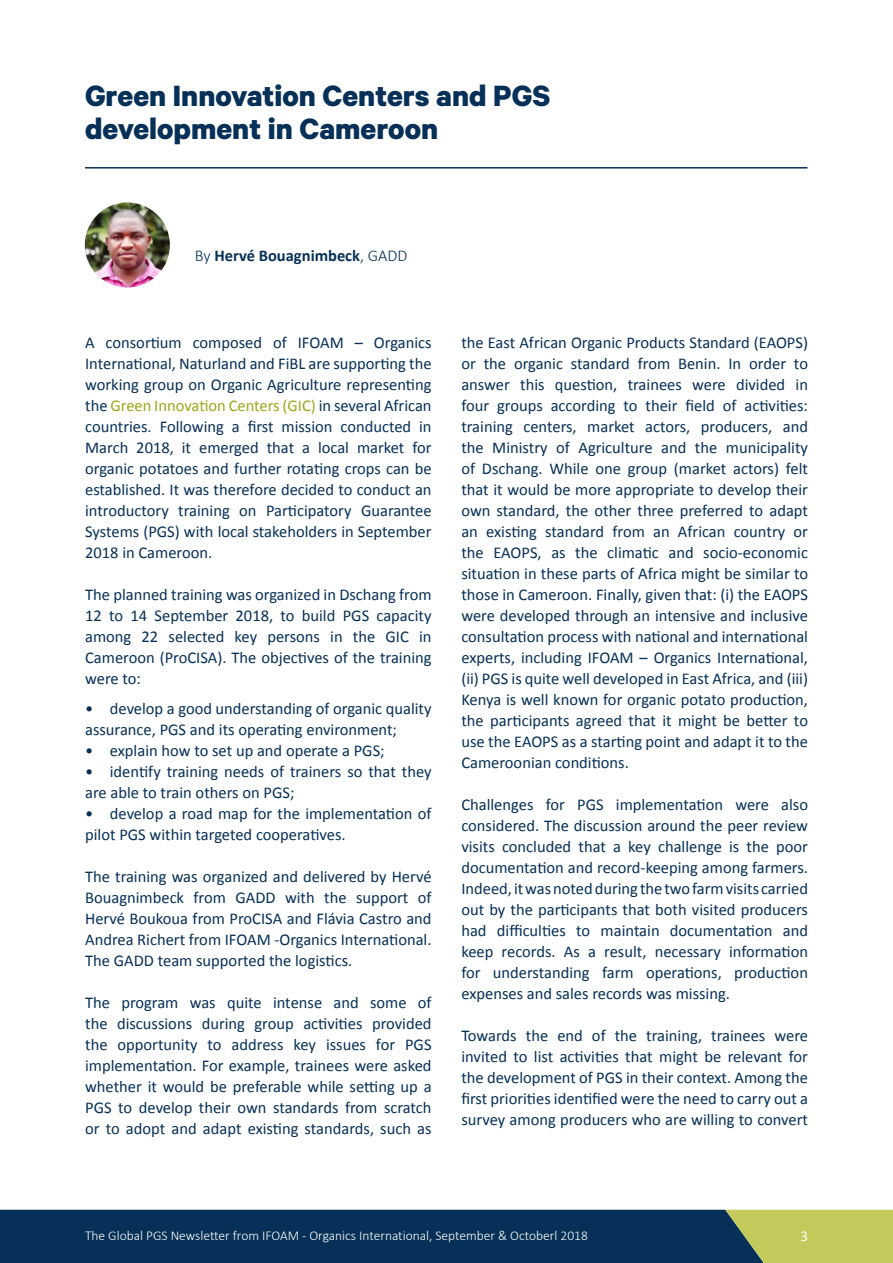
<style>
.page{position:relative;width:893px;height:1263px;background:#fff}
.page>*{position:absolute;margin:0;border:0;box-sizing:border-box;transform-origin:0 0}
.t1{font:700 33px/33px "Calibre";color:#063057}
.t2{font:16.5px/21px "Calibri";color:#063057;text-align:justify}
.t3{font:700 16.5px "Calibri";color:#063057}
.t4{font:15px "Calibri";color:#fff}
.t5{font:300 13.5px "Calibri";color:#fff}
.s1{font-weight:300}
.s2{color:#9da719}
</style>
<div class="page">
<svg style="left:0;top:1210px;width:893px;height:53px;background:#254957"></svg>
<hr style="left:85px;top:167px;width:722px;height:2px;background:#063057">
<img style="left:85px;top:202px;width:85px;height:85px;border-radius:43px">
<h1 class="t1" style="left:85px;top:85px;width:467px">Green Innovation Centers and PGS development in Cameroon</h1>
<p class="t3" style="left:195px;top:245px;width:214px"><span class="s1">By</span> Hervé Bouagnimbeck<span class="s1">, GADD</span></p>
<p class="t2" style="left:85px;top:332px;width:348px">A consortium composed of IFOAM – Organics International, Naturland and FiBL are supporting the working group on Organic Agriculture representing the <span class="s2">Green Innovation Centers (GIC)</span> in several African countries. Following a first mission conducted in March 2018, it emerged that a local market for organic potatoes and further rotating crops can be established. It was therefore decided to conduct an introductory training on Participatory Guarantee Systems (PGS) with local stakeholders in September 2018 in Cameroon.</p>
<p class="t2" style="left:85px;top:584px;width:348px">The planned training was organized in Dschang from 12 to 14 September 2018, to build PGS capacity among 22 selected key persons in the GIC in Cameroon (ProCISA). The objectives of the training were to:</p>
<p class="t2" style="left:85px;top:698px;width:348px">• develop a good understanding of organic quality assurance, PGS and its operating environment;</p>
<p class="t2" style="left:85px;top:740px;width:301px">• explain how to set up and operate a PGS;</p>
<p class="t2" style="left:85px;top:761px;width:348px">• identify training needs of trainers so that they are able to train others on PGS;</p>
<p class="t2" style="left:85px;top:803px;width:348px">• develop a road map for the implementation of pilot PGS within targeted cooperatives.</p>
<p class="t2" style="left:85px;top:866px;width:348px">The training was organized and delivered by Hervé Bouagnimbeck from GADD with the support of Hervé Boukoua from ProCISA and Flávia Castro and Andrea Richert from IFOAM -Organics International.<br>The GADD team supported the logistics.</p>
<p class="t2" style="left:85px;top:992px;width:348px">The program was quite intense and some of the discussions during group activities provided the opportunity to address key issues for PGS implementation. For example, trainees were asked whether it would be preferable while setting up a PGS to develop their own standards from scratch or to adopt and adapt existing standards, such as</p>
<p class="t2" style="left:461px;top:332px;width:348px">the East African Organic Products Standard (EAOPS) or the organic standard from Benin. In order to answer this question, trainees were divided in four groups according to their field of activities: training centers, market actors, producers, and the Ministry of Agriculture and the municipality of Dschang. While one group (market actors) felt that it would be more appropriate to develop their own standard, the other three preferred to adapt an existing standard from an African country or the EAOPS, as the climatic and socio-economic situation in these parts of Africa might be similar to those in Cameroon. Finally, given that: (i) the EAOPS were developed through an intensive and inclusive consultation process with national and international experts, including IFOAM – Organics International, (ii) PGS is quite well developed in East Africa, and (iii)<br>Kenya is well known for organic potato production, the participants agreed that it might be better to use the EAOPS as a starting point and adapt it to the Cameroonian conditions.</p>
<p class="t2" style="left:461px;top:794px;width:348px">Challenges for PGS implementation were also considered. The discussion around the peer review visits concluded that a key challenge is the poor documentation and record-keeping among farmers.<br>Indeed, it was noted during the two farm visits carried out by the participants that both visited producers had difficulties to maintain documentation and keep records. As a result, necessary information for understanding farm operations, production expenses and sales records was missing.</p>
<p class="t2" style="left:461px;top:1025px;width:348px">Towards the end of the training, trainees were invited to list activities that might be relevant for the development of PGS in their context. Among the first priorities identified were the need to carry out a survey among producers who are willing to convert</p>
<p class="t5" style="left:85px;top:1230px;width:504px">The Global PGS Newsletter from IFOAM - Organics International, September &amp; Octoberl 2018</p>
<p class="t4" style="left:800px;top:1227px;width:9px">3</p>
</div>
